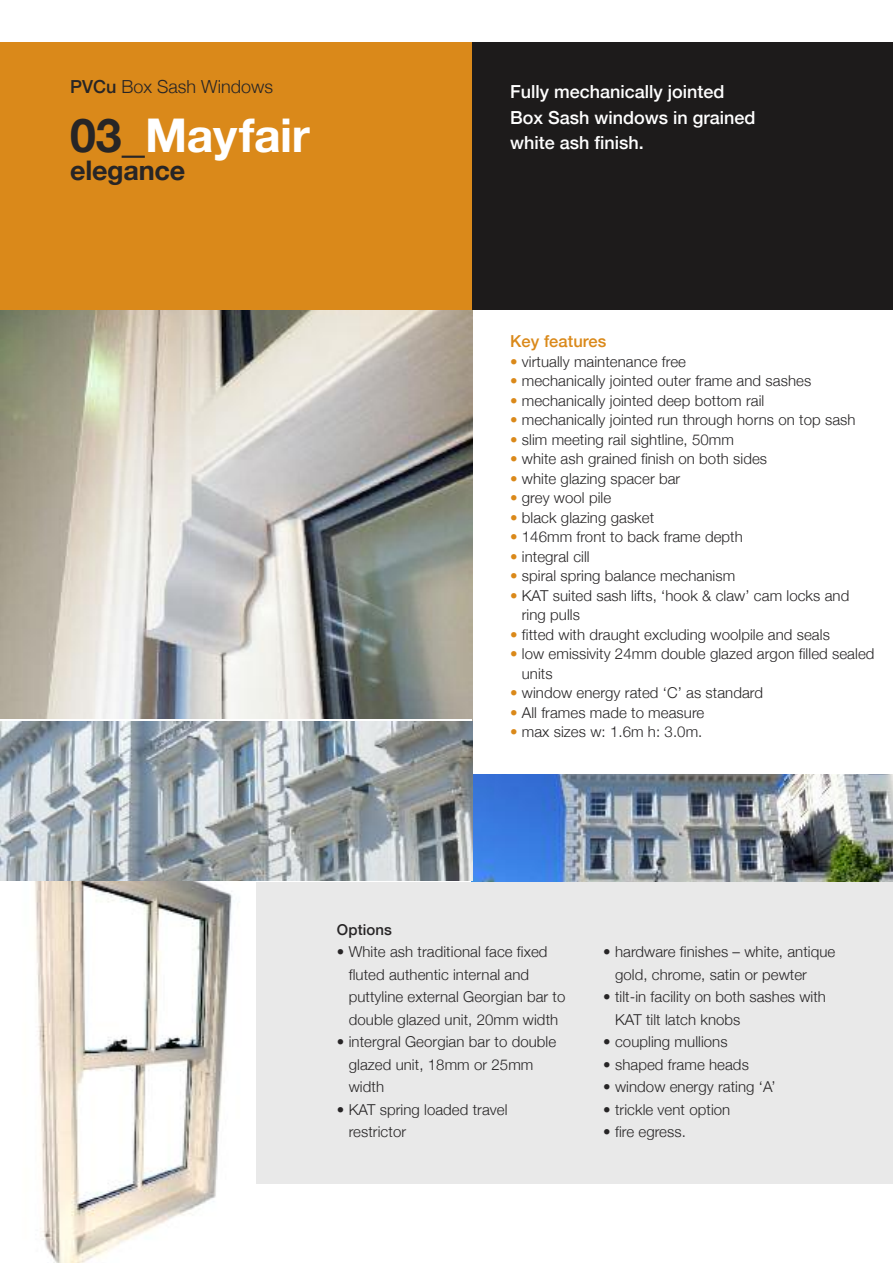
<style>
.page{position:relative;width:893px;height:1263px;background:#fff}
.page>*{position:absolute;margin:0;border:0;box-sizing:border-box;transform-origin:0 0}
.t1{font:700 46.5px "Helvetica Neue";letter-spacing:-.01em;color:#fff}
.t2{font:700 27px "Helvetica Neue";letter-spacing:-.01em;color:#272526}
.t3{font:500 18px/25.8px "Helvetica Neue";color:#fff}
.t4{font:300 18px "Helvetica Neue";color:#272526}
.t5{font:500 16.5px "Helvetica Neue";letter-spacing:.005em;color:#da891a}
.t6{font:300 15px/22.5px "Helvetica Neue";letter-spacing:.005em;color:#272526}
.t7{font:500 15px "Helvetica Neue";letter-spacing:.005em;color:#272526}
.s1{font-weight:500}
.s2{color:#272526}
.s3{color:#da891a}
</style>
<div class="page">
<img style="left:35px;top:881px;width:198px;height:382px">
<img style="left:471px;top:774px;width:422px;height:108px">
<img style="left:0;top:310px;width:472px;height:409px">
<div style="left:471px;top:43px;width:422px;height:267px;background:#1d1b1b"></div>
<div style="left:0;top:43px;width:472px;height:267px;background:#da891a"></div>
<div style="left:257px;top:882px;width:636px;height:302px;background:#e9e9e9"></div>
<img style="left:0;top:721px;width:472px;height:160px">
<p class="t4" style="left:70px;top:76px;width:205px"><span class="s1">PVCu</span> Box Sash Windows</p>
<h1 class="t1" style="left:70px;top:107px;width:241px"><span class="s2">03_</span>Mayfair</h1>
<h2 class="t2" style="left:70px;top:154px;width:117px">elegance</h2>
<p class="t3" style="left:510px;top:78px;width:247px">Fully mechanically jointed<br>Box Sash windows in grained white ash finish.</p>
<p class="t5" style="left:510px;top:331px;width:98px">Key features</p>
<p class="t6" style="left:510px;top:350px;width:177px"><span class="s3">•</span> virtually maintenance free</p>
<p class="t6" style="left:510px;top:369px;width:303px"><span class="s3">•</span> mechanically jointed outer frame and sashes</p>
<p class="t6" style="left:510px;top:389px;width:256px"><span class="s3">•</span> mechanically jointed deep bottom rail</p>
<p class="t6" style="left:510px;top:408px;width:347px"><span class="s3">•</span> mechanically jointed run through horns on top sash</p>
<p class="t6" style="left:510px;top:428px;width:225px"><span class="s3">•</span> slim meeting rail sightline, 50mm</p>
<p class="t6" style="left:510px;top:447px;width:259px"><span class="s3">•</span> white ash grained finish on both sides</p>
<p class="t6" style="left:510px;top:467px;width:172px"><span class="s3">•</span> white glazing spacer bar</p>
<p class="t6" style="left:510px;top:486px;width:103px"><span class="s3">•</span> grey wool pile</p>
<p class="t6" style="left:510px;top:506px;width:146px"><span class="s3">•</span> black glazing gasket</p>
<p class="t6" style="left:510px;top:525px;width:234px"><span class="s3">•</span> 146mm front to back frame depth</p>
<p class="t6" style="left:510px;top:545px;width:81px"><span class="s3">•</span> integral cill</p>
<p class="t6" style="left:510px;top:564px;width:227px"><span class="s3">•</span> spiral spring balance mechanism</p>
<p class="t6" style="left:522px;top:585px;width:329px;line-height:19.5px;text-indent:-12px"><span class="s3">•</span> KAT suited sash lifts, ‘hook &amp; claw’ cam locks and ring pulls</p>
<p class="t6" style="left:510px;top:623px;width:321px"><span class="s3">•</span> fitted with draught excluding woolpile and seals</p>
<p class="t6" style="left:522px;top:644px;width:354px;line-height:19.5px;text-indent:-12px"><span class="s3">•</span> low emissivity 24mm double glazed argon filled sealed units</p>
<p class="t6" style="left:510px;top:681px;width:255px"><span class="s3">•</span> window energy rated ‘C’ as standard</p>
<p class="t6" style="left:510px;top:701px;width:196px"><span class="s3">•</span> All frames made to measure</p>
<p class="t6" style="left:510px;top:720px;width:194px"><span class="s3">•</span> max sizes w: 1.6m h: 3.0m.</p>
<p class="t7" style="left:337px;top:920px;width:56px">Options</p>
<p class="t6" style="left:349px;top:940px;width:218px;text-indent:-12px">• White ash traditional face fixed fluted authentic internal and puttyline external Georgian bar to double glazed unit, 20mm width</p>
<p class="t6" style="left:349px;top:1030px;width:209px;text-indent:-12px">• intergral Georgian bar to double glazed unit, 18mm or 25mm width</p>
<p class="t6" style="left:349px;top:1098px;width:160px;text-indent:-12px">• KAT spring loaded travel restrictor</p>
<p class="t6" style="left:615px;top:940px;width:222px;text-indent:-12px">• hardware finishes – white, antique gold, chrome, satin or pewter</p>
<p class="t6" style="left:615px;top:985px;width:212px;text-indent:-12px">• tilt-in facility on both sashes with<br>KAT tilt latch knobs</p>
<p class="t6" style="left:603px;top:1030px;width:126px">• coupling mullions</p>
<p class="t6" style="left:603px;top:1053px;width:147px">• shaped frame heads</p>
<p class="t6" style="left:603px;top:1075px;width:174px">• window energy rating ‘A’</p>
<p class="t6" style="left:603px;top:1098px;width:129px">• trickle vent option</p>
<p class="t6" style="left:603px;top:1120px;width:84px">• fire egress.</p>
</div>
